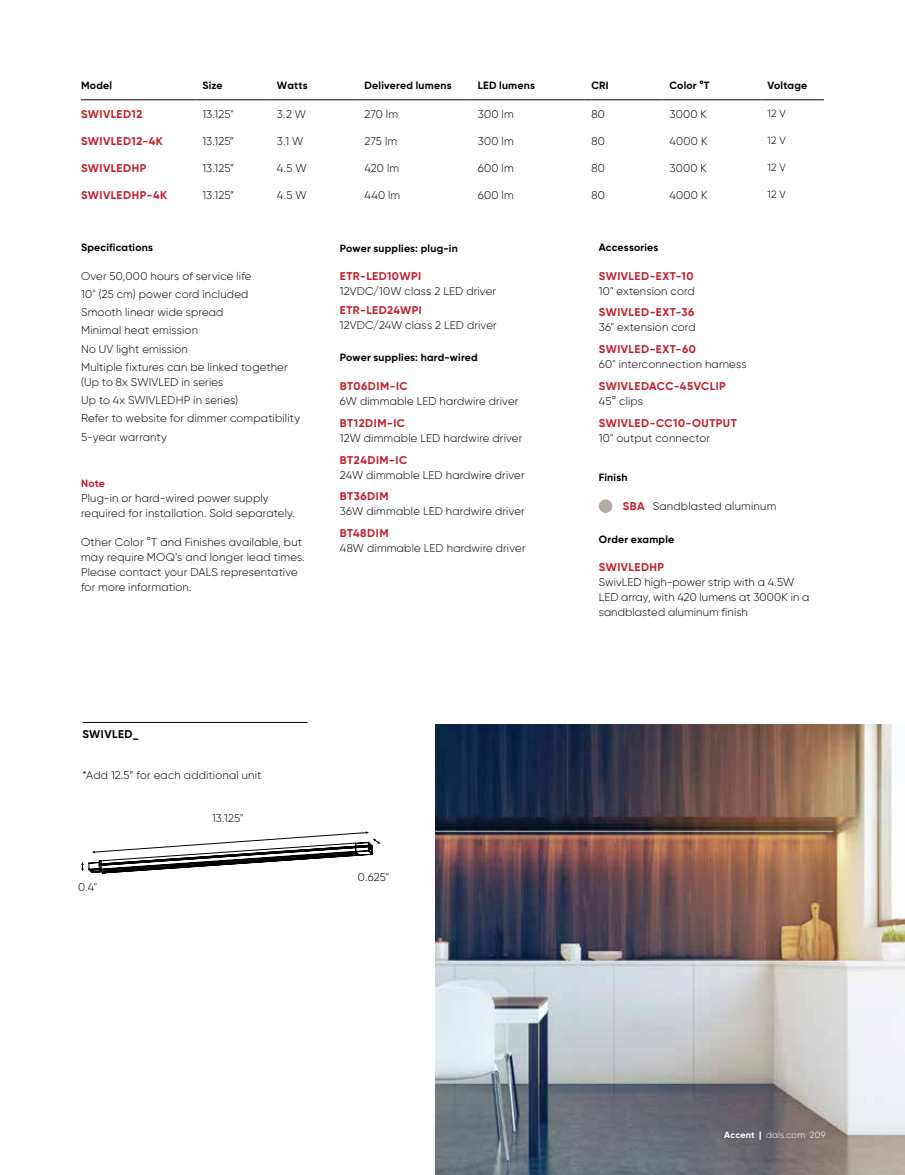
<style>
.page{position:relative;width:905px;height:1175px;background:#fff}
.page>*{position:absolute;margin:0;border:0;box-sizing:border-box;transform-origin:0 0}
.t1{font:300 11.25px/18.3px "Gilroy";letter-spacing:.015em;color:#000}
.t2{font:700 11.25px "Gilroy";letter-spacing:.04em;color:#c31f2a}
.t3{font:700 11.25px "Gilroy";letter-spacing:.04em;color:#000}
.t4{font:700 10.5px "Gilroy";letter-spacing:.02em;color:#000}
.t5{font:300 10.5px "Gilroy";letter-spacing:.01em;color:#000}
.t6{font:700 10.5px "Gilroy";color:#c31f2a}
.t7{font:300 9px "Gilroy";letter-spacing:.02em;color:#fff}
.s1{font-weight:700;color:#c31f2a}
.s2{font-weight:700}
</style>
<div class="page">
<div style="left:598px;top:499px;width:14px;height:14px;background:#b0aca5;border-radius:50%"></div>
<img style="left:435px;top:724px;width:469px;height:450px">
<hr style="left:81px;top:99px;width:114px;height:1px;background:#000">
<hr style="left:195px;top:99px;width:75px;height:1px;background:#000">
<hr style="left:270px;top:99px;width:88px;height:1px;background:#000">
<hr style="left:358px;top:99px;width:113px;height:1px;background:#000">
<hr style="left:471px;top:99px;width:113px;height:1px;background:#000">
<hr style="left:584px;top:99px;width:78px;height:1px;background:#000">
<hr style="left:662px;top:99px;width:98px;height:1px;background:#000">
<hr style="left:760px;top:99px;width:64px;height:1px;background:#000">
<hr style="left:82px;top:722px;width:96px;height:1px;background:#000">
<hr style="left:178px;top:722px;width:129px;height:1px;background:#000">
<svg style="left:81px;top:831px;width:299px;height:42px"></svg>
<p class="t4" style="left:81px;top:79px;width:33px">Model</p>
<p class="t4" style="left:202px;top:79px;width:22px">Size</p>
<p class="t4" style="left:277px;top:79px;width:32px">Watts</p>
<p class="t4" style="left:364px;top:79px;width:89px">Delivered lumens</p>
<p class="t4" style="left:478px;top:79px;width:59px">LED lumens</p>
<p class="t4" style="left:591px;top:79px;width:19px">CRI</p>
<p class="t4" style="left:669px;top:79px;width:42px">Color °T</p>
<p class="t4" style="left:767px;top:79px;width:41px">Voltage</p>
<p class="t2" style="left:81px;top:107px;width:63px">SWIVLED12</p>
<p class="t1" style="left:202px;top:104px;width:33px">13.125"</p>
<p class="t1" style="left:277px;top:104px;width:31px">3.2 W</p>
<p class="t1" style="left:364px;top:104px;width:35px">270 lm</p>
<p class="t1" style="left:478px;top:104px;width:37px">300 lm</p>
<p class="t1" style="left:591px;top:104px;width:15px">80</p>
<p class="t1" style="left:669px;top:104px;width:39px">3000 K</p>
<p class="t5" style="left:767px;top:107px;width:20px">12 V</p>
<p class="t2" style="left:81px;top:134px;width:83px">SWIVLED12-4K</p>
<p class="t1" style="left:202px;top:131px;width:33px">13.125”</p>
<p class="t1" style="left:277px;top:131px;width:28px">3.1 W</p>
<p class="t1" style="left:364px;top:131px;width:34px">275 lm</p>
<p class="t1" style="left:478px;top:131px;width:37px">300 lm</p>
<p class="t1" style="left:591px;top:131px;width:15px">80</p>
<p class="t1" style="left:669px;top:131px;width:39px">4000 K</p>
<p class="t5" style="left:767px;top:134px;width:20px">12 V</p>
<p class="t2" style="left:81px;top:161px;width:67px">SWIVLEDHP</p>
<p class="t1" style="left:202px;top:158px;width:33px">13.125”</p>
<p class="t1" style="left:277px;top:158px;width:31px">4.5 W</p>
<p class="t1" style="left:364px;top:158px;width:36px">420 lm</p>
<p class="t1" style="left:478px;top:158px;width:37px">600 lm</p>
<p class="t1" style="left:591px;top:158px;width:15px">80</p>
<p class="t1" style="left:669px;top:158px;width:39px">3000 K</p>
<p class="t5" style="left:767px;top:161px;width:20px">12 V</p>
<p class="t2" style="left:81px;top:188px;width:88px">SWIVLEDHP-4K</p>
<p class="t1" style="left:202px;top:185px;width:33px">13.125”</p>
<p class="t1" style="left:277px;top:185px;width:31px">4.5 W</p>
<p class="t1" style="left:364px;top:185px;width:37px">440 lm</p>
<p class="t1" style="left:478px;top:185px;width:37px">600 lm</p>
<p class="t1" style="left:591px;top:185px;width:15px">80</p>
<p class="t1" style="left:669px;top:185px;width:39px">4000 K</p>
<p class="t5" style="left:767px;top:188px;width:20px">12 V</p>
<p class="t4" style="left:81px;top:241px;width:73px">Specifications</p>
<p class="t1" style="left:81px;top:266px;width:208px">Over 50,000 hours of service life<br>10" (25 cm) power cord included<br>Smooth linear wide spread<br>Minimal heat emission<br>No UV light emission<br>Multiple fixtures can be linked together</p>
<p class="t1" style="left:81px;top:373px;width:221px">(Up to 8x SWIVLED in series<br>Up to 4x SWIVLEDHP in series)<br>Refer to website for dimmer compatibility<br>5-year warranty</p>
<p class="t6" style="left:81px;top:477px;width:26px">Note</p>
<p class="t1" style="left:81px;top:490px;width:215px;line-height:15px">Plug-in or hard-wired power supply required for installation. Sold separately.</p>
<p class="t1" style="left:81px;top:534px;width:225px;line-height:15px">Other Color °T and Finishes available, but may require MOQ’s and longer lead times.<br>Please contact your DALS representative for more information.</p>
<p class="t4" style="left:340px;top:241px;width:119px">Power supplies: plug-in</p>
<p class="t2" style="left:340px;top:269px;width:83px">ETR-LED10WPI</p>
<p class="t1" style="left:340px;top:282px;width:158px">12VDC/10W class 2 LED driver</p>
<p class="t2" style="left:340px;top:302px;width:84px">ETR-LED24WPI</p>
<p class="t1" style="left:340px;top:315px;width:158px">12VDC/24W class 2 LED driver</p>
<p class="t4" style="left:340px;top:351px;width:139px">Power supplies: hard-wired</p>
<p class="t2" style="left:340px;top:379px;width:69px">BT06DIM-IC</p>
<p class="t1" style="left:340px;top:392px;width:180px">6W dimmable LED hardwire driver</p>
<p class="t2" style="left:340px;top:416px;width:67px">BT12DIM-IC</p>
<p class="t1" style="left:340px;top:428px;width:184px">12W dimmable LED hardwire driver</p>
<p class="t2" style="left:340px;top:452px;width:69px">BT24DIM-IC</p>
<p class="t1" style="left:340px;top:465px;width:186px">24W dimmable LED hardwire driver</p>
<p class="t2" style="left:340px;top:489px;width:50px">BT36DIM</p>
<p class="t1" style="left:340px;top:502px;width:186px">36W dimmable LED hardwire driver</p>
<p class="t2" style="left:340px;top:526px;width:50px">BT48DIM</p>
<p class="t1" style="left:340px;top:539px;width:187px">48W dimmable LED hardwire driver</p>
<p class="t3" style="left:82px;top:727px;width:58px">SWIVLED_</p>
<p class="t1" style="left:82px;top:765px;width:180px">*Add 12.5” for each additional unit</p>
<p class="t1" style="left:212px;top:808px;width:33px">13.125"</p>
<p class="t1" style="left:78px;top:877px;width:21px">0.4"</p>
<p class="t1" style="left:358px;top:868px;width:33px">0.625"</p>
<p class="t4" style="left:598px;top:241px;width:61px">Accessories</p>
<p class="t2" style="left:598px;top:269px;width:96px">SWIVLED-EXT-10</p>
<p class="t1" style="left:598px;top:281px;width:97px">10" extension cord</p>
<p class="t2" style="left:598px;top:305px;width:97px">SWIVLED-EXT-36</p>
<p class="t1" style="left:598px;top:318px;width:98px">36" extension cord</p>
<p class="t2" style="left:598px;top:342px;width:99px">SWIVLED-EXT-60</p>
<p class="t1" style="left:598px;top:355px;width:149px">60" interconnection harness</p>
<p class="t2" style="left:598px;top:379px;width:129px">SWIVLEDACC-45VCLIP</p>
<p class="t1" style="left:598px;top:392px;width:46px">45° clips</p>
<p class="t2" style="left:598px;top:416px;width:139px">SWIVLED-CC10-OUTPUT</p>
<p class="t1" style="left:598px;top:428px;width:113px">10" output connector</p>
<p class="t4" style="left:598px;top:471px;width:30px">Finish</p>
<p class="t1" style="left:622px;top:497px;width:155px"><span class="s1">SBA</span> Sandblasted aluminum</p>
<p class="t4" style="left:598px;top:532px;width:77px">Order example</p>
<p class="t2" style="left:598px;top:560px;width:67px">SWIVLEDHP</p>
<p class="t1" style="left:598px;top:575px;width:212px;line-height:15px">SwivLED high-power strip with a 4.5W<br>LED array, with 420 lumens at 3000K in a sandblasted aluminum finish</p>
<p class="t7" style="left:724px;top:1129px;width:103px"><span class="s2">Accent |</span> dals.com 209</p>
</div>
